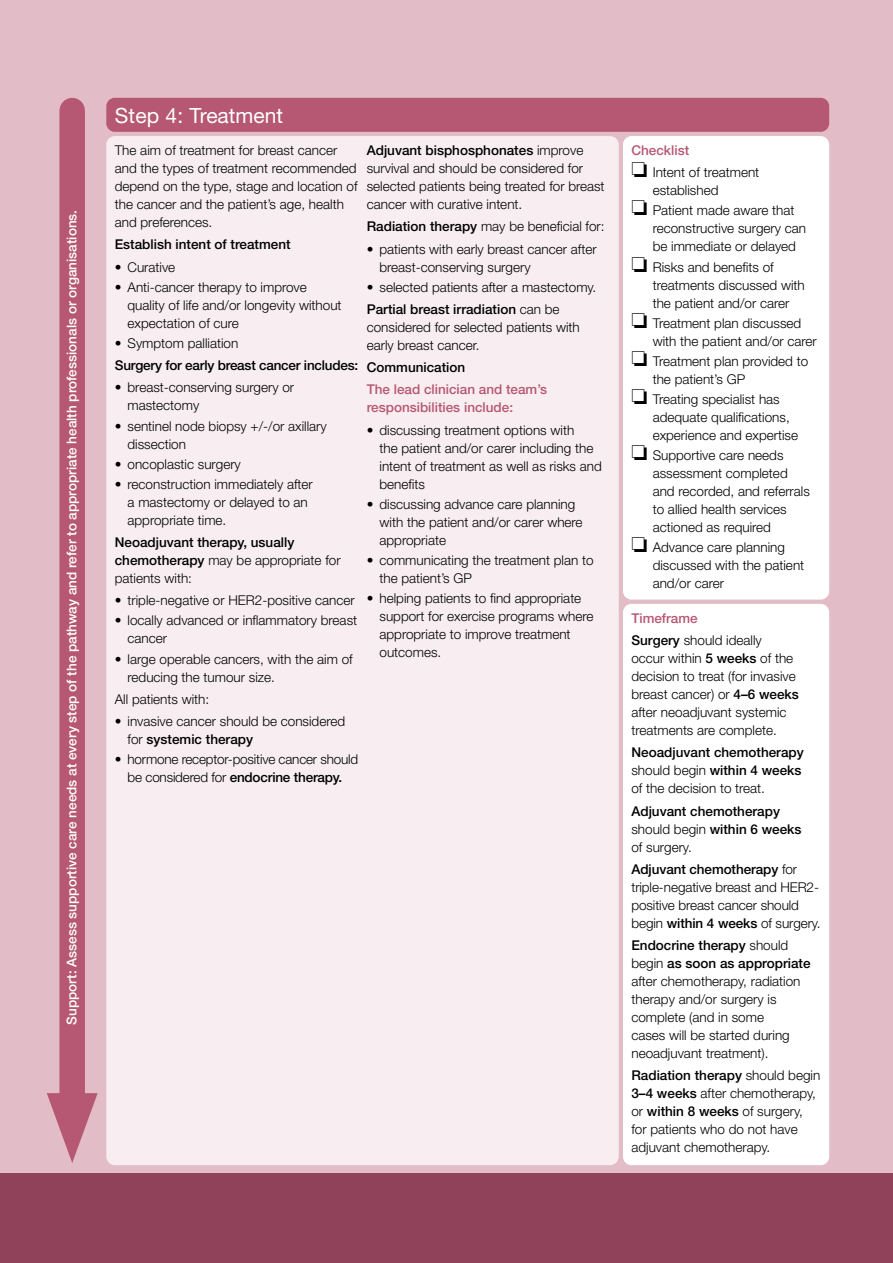
<style>
.page{position:relative;width:893px;height:1263px;background:#fff}
.page>*{position:absolute;margin:0;border:0;box-sizing:border-box;transform-origin:0 0}
.t1{font:21px "Helvetica Neue LT";color:#fff}
.t2{font:300 13.5px/18px "Helvetica Neue LT";color:#000}
.t3{font:500 13.5px/18px "Helvetica Neue LT";color:#000}
.t4{font:500 13.5px "Helvetica Neue LT";color:#fff}
.t5{font:500 13.5px/18px "Helvetica Neue LT";color:#b65773}
.s1{font-weight:300}
.s2{font-weight:500}
.s3{font-weight:500;color:#b65773}
</style>
<div class="page">
<div style="left:0;top:0;width:893px;height:1174px;background:#e2bcc7"></div>
<div style="left:0;top:1174px;width:893px;height:89px;background:#90425a"></div>
<div style="left:59px;top:111px;width:26px;height:1009px;background:#b65773"></div>
<svg style="left:47px;top:1093px;width:51px;height:70px"></svg>
<div style="left:106px;top:98px;width:723px;height:34px;background:#b65773;border-radius:9px"></div>
<div style="left:106px;top:136px;width:513px;height:1029px;background:#f8eef1;border-radius:9px"></div>
<div style="left:623px;top:604px;width:206px;height:561px;background:#fff;border-radius:9px"></div>
<div style="left:623px;top:136px;width:206px;height:464px;background:#fff;border-radius:9px"></div>
<p class="t4" style="left:64px;top:1024px;width:816px;rotate:-90deg">Support: Assess supportive care needs at every step of the pathway and refer to appropriate health professionals or organisations.</p>
<h1 class="t1" style="left:115px;top:103px;width:170px">Step 4: Treatment</h1>
<p class="t2" style="left:115px;top:141px;width:244px">The aim of treatment for breast cancer and the types of treatment recommended depend on the type, stage and location of the cancer and the patient’s age, health and preferences.</p>
<p class="t3" style="left:115px;top:235px;width:177px">Establish intent of treatment</p>
<p class="t2" style="left:115px;top:258px;width:62px">• Curative</p>
<p class="t2" style="left:128px;top:278px;width:216px;text-indent:-13px">• Anti-cancer therapy to improve quality of life and/or longevity without expectation of cure</p>
<p class="t2" style="left:115px;top:334px;width:125px">• Symptom palliation</p>
<p class="t3" style="left:115px;top:356px;width:245px">Surgery for early breast cancer includes:</p>
<p class="t2" style="left:128px;top:378px;width:168px;text-indent:-13px">• breast-conserving surgery or mastectomy</p>
<p class="t2" style="left:128px;top:416px;width:201px;text-indent:-13px">• sentinel node biopsy +/-/or axillary dissection</p>
<p class="t2" style="left:115px;top:455px;width:128px">• oncoplastic surgery</p>
<p class="t2" style="left:128px;top:475px;width:187px;text-indent:-13px">• reconstruction immediately after a mastectomy or delayed to an appropriate time.</p>
<p class="t3" style="left:115px;top:533px;width:227px">Neoadjuvant therapy, usually chemotherapy <span class="s1">may be appropriate for patients with:</span></p>
<p class="t2" style="left:115px;top:591px;width:241px">• triple-negative or HER2-positive cancer</p>
<p class="t2" style="left:128px;top:611px;width:231px;text-indent:-13px">• locally advanced or inflammatory breast cancer</p>
<p class="t2" style="left:128px;top:649px;width:227px;text-indent:-13px">• large operable cancers, with the aim of reducing the tumour size.</p>
<p class="t2" style="left:115px;top:690px;width:96px">All patients with:</p>
<p class="t2" style="left:128px;top:712px;width:219px;text-indent:-13px">• invasive cancer should be considered for <span class="s2">systemic therapy</span></p>
<p class="t2" style="left:115px;top:750px;width:245px;text-align:center">• hormone receptor-positive cancer should be considered for <span class="s2">endocrine therapy.</span></p>
<p class="t2" style="left:367px;top:141px;width:239px"><span class="s2">Adjuvant bisphosphonates</span> improve survival and should be considered for selected patients being treated for breast cancer with curative intent.</p>
<p class="t2" style="left:367px;top:217px;width:239px"><span class="s2">Radiation therapy</span> may be beneficial for:</p>
<p class="t2" style="left:379px;top:239px;width:219px;text-indent:-13px">• patients with early breast cancer after breast-conserving surgery</p>
<p class="t2" style="left:367px;top:276px;width:231px;line-height:22.2px">• selected patients after a mastectomy.<br><span class="s2">Partial breast irradiation</span> can be</p>
<p class="t2" style="left:367px;top:318px;width:215px">considered for selected patients with early breast cancer.</p>
<p class="t3" style="left:367px;top:358px;width:100px">Communication</p>
<p class="t5" style="left:367px;top:380px;width:182px">The lead clinician and team’s responsibilities include:</p>
<p class="t2" style="left:379px;top:421px;width:224px;text-indent:-13px">• discussing treatment options with<br>the patient and/or carer including the intent of treatment as well as risks and benefits</p>
<p class="t2" style="left:379px;top:495px;width:205px;text-indent:-13px">• discussing advance care planning with the patient and/or carer where appropriate</p>
<p class="t2" style="left:379px;top:551px;width:216px;text-indent:-13px">• communicating the treatment plan to the patient’s GP</p>
<p class="t2" style="left:379px;top:589px;width:215px;text-indent:-13px">• helping patients to find appropriate support for exercise programs where appropriate to improve treatment outcomes.</p>
<p class="t2" style="left:631px;top:139px;width:129px;line-height:22.2px"><span class="s3">Checklist<br></span>❏ Intent of treatment</p>
<p class="t2" style="left:631px;top:180px;width:165px;line-height:20.1px;text-indent:21px">established<br>❏ Patient made aware that</p>
<p class="t2" style="left:653px;top:219px;width:155px">reconstructive surgery can be immediate or delayed</p>
<p class="t2" style="left:653px;top:258px;width:153px;text-indent:-21px">❏ Risks and benefits of treatments discussed with the patient and/or carer</p>
<p class="t2" style="left:653px;top:314px;width:166px;text-indent:-21px">❏ Treatment plan discussed with the patient and/or carer</p>
<p class="t2" style="left:653px;top:352px;width:157px;text-indent:-21px">❏ Treatment plan provided to the patient’s GP</p>
<p class="t2" style="left:653px;top:390px;width:147px;text-indent:-21px">❏ Treating specialist has adequate qualifications, experience and expertise</p>
<p class="t2" style="left:653px;top:446px;width:159px;text-indent:-21px">❏ Supportive care needs assessment completed and recorded, and referrals to allied health services actioned as required</p>
<p class="t2" style="left:653px;top:538px;width:153px;text-indent:-21px">❏ Advance care planning discussed with the patient and/or carer</p>
<p class="t2" style="left:631px;top:607px;width:132px;line-height:22.2px"><span class="s3">Timeframe<br></span><span class="s2">Surgery</span> should ideally</p>
<p class="t2" style="left:631px;top:649px;width:169px">occur within <span class="s2">5 weeks</span> of the decision to treat (for invasive breast cancer) or <span class="s2">4–6 weeks </span>after neoadjuvant systemic treatments are complete.</p>
<p class="t3" style="left:631px;top:743px;width:174px">Neoadjuvant chemotherapy <span class="s1">should begin</span> within 4 weeks <span class="s1">of the decision to treat.</span></p>
<p class="t3" style="left:631px;top:802px;width:172px">Adjuvant chemotherapy <span class="s1">should begin</span> within 6 weeks <span class="s1">of surgery.</span></p>
<p class="t2" style="left:631px;top:860px;width:191px"><span class="s2">Adjuvant chemotherapy</span> for triple-negative breast and HER2- positive breast cancer should begin <span class="s2">within 4 weeks</span> of surgery.</p>
<p class="t2" style="left:631px;top:936px;width:181px"><span class="s2">Endocrine therapy</span> should begin <span class="s2">as soon as appropriate </span>after chemotherapy, radiation therapy and/or surgery is complete (and in some<br>cases will be started during neoadjuvant treatment).</p>
<p class="t2" style="left:631px;top:1066px;width:190px"><span class="s2">Radiation therapy</span> should begin<br><span class="s2">3–4 weeks</span> after chemotherapy, or <span class="s2">within 8 weeks</span> of surgery, for patients who do not have adjuvant chemotherapy.</p>
</div>
